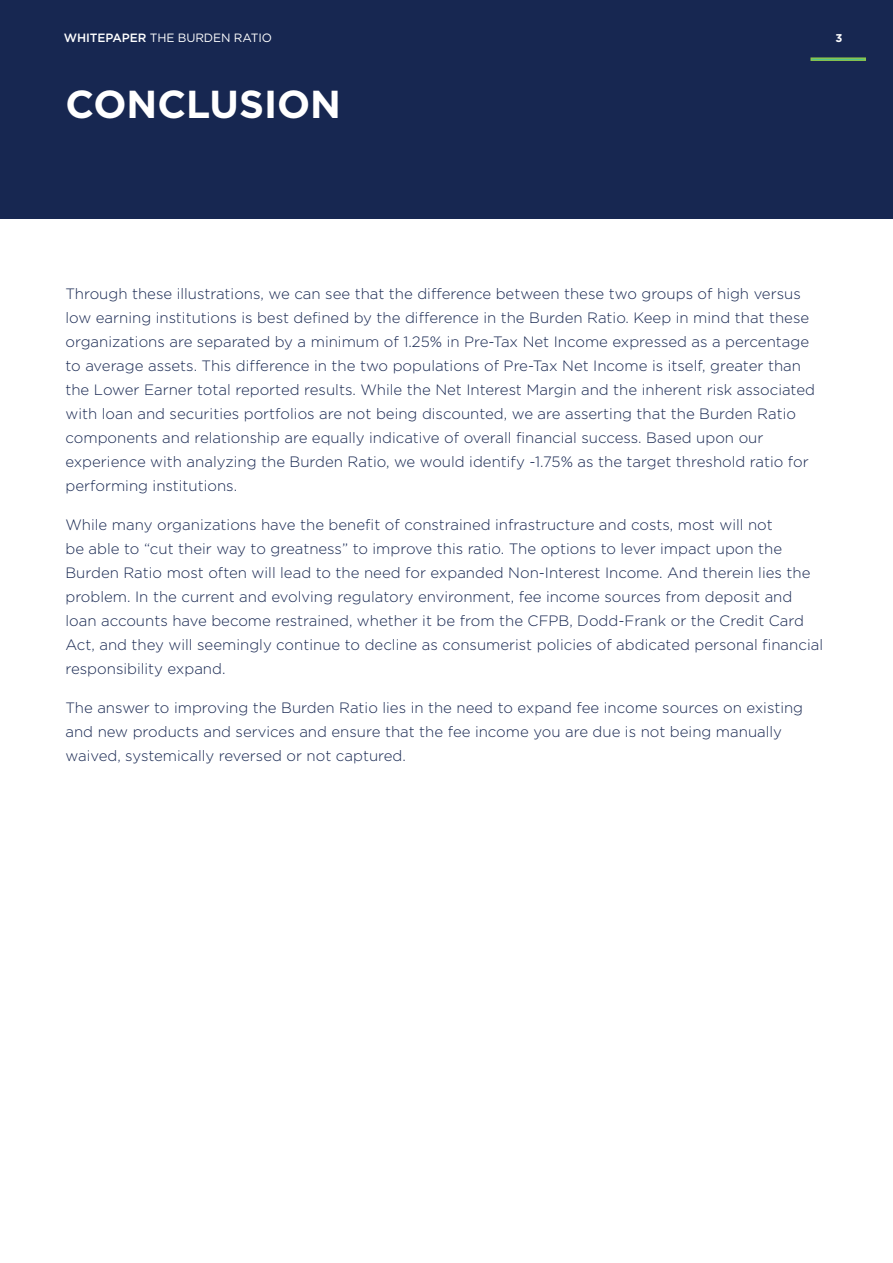
<style>
.page{position:relative;width:893px;height:1263px;background:#fff}
.page>*{position:absolute;margin:0;border:0;box-sizing:border-box;transform-origin:0 0}
.t1{font:700 39px "Gotham HTF";color:#fff}
.t2{font:300 15px/24px "Gotham HTF";color:#172751}
.t3{font:12px "Gotham HTF";letter-spacing:-.01em;color:#fff}
.t4{font:700 11.25px "Gotham HTF";color:#fff}
.s1{font-weight:500}
</style>
<div class="page">
<div style="left:0;top:0;width:893px;height:218px;background:#172751"></div>
<svg style="left:810px;top:57px;width:56px;height:4px"></svg>
<p class="t3" style="left:64px;top:31px;width:210px"><span class="s1">WHITEPAPER</span> THE BURDEN RATIO</p>
<p class="t4" style="left:835px;top:31px;width:8px">3</p>
<h1 class="t1" style="left:65px;top:81px;width:277px">CONCLUSION</h1>
<p class="t2" style="left:65px;top:281px;width:751px">Through these illustrations, we can see that the difference between these two groups of high versus low earning institutions is best defined by the difference in the Burden Ratio. Keep in mind that these organizations are separated by a minimum of 1.25% in Pre-Tax Net Income expressed as a percentage to average assets. This difference in the two populations of Pre-Tax Net Income is itself, greater than the Lower Earner total reported results. While the Net Interest Margin and the inherent risk associated with loan and securities portfolios are not being discounted, we are asserting that the Burden Ratio components and relationship are equally indicative of overall financial success. Based upon our experience with analyzing the Burden Ratio, we would identify -1.75% as the target threshold ratio for performing institutions.</p>
<p class="t2" style="left:65px;top:512px;width:759px">While many organizations have the benefit of constrained infrastructure and costs, most will not<br>be able to “cut their way to greatness” to improve this ratio. The options to lever impact upon the Burden Ratio most often will lead to the need for expanded Non-Interest Income. And therein lies the problem. In the current and evolving regulatory environment, fee income sources from deposit and loan accounts have become restrained, whether it be from the CFPB, Dodd-Frank or the Credit Card Act, and they will seemingly continue to decline as consumerist policies of abdicated personal financial responsibility expand.</p>
<p class="t2" style="left:65px;top:695px;width:739px">The answer to improving the Burden Ratio lies in the need to expand fee income sources on existing and new products and services and ensure that the fee income you are due is not being manually waived, systemically reversed or not captured.</p>
</div>
